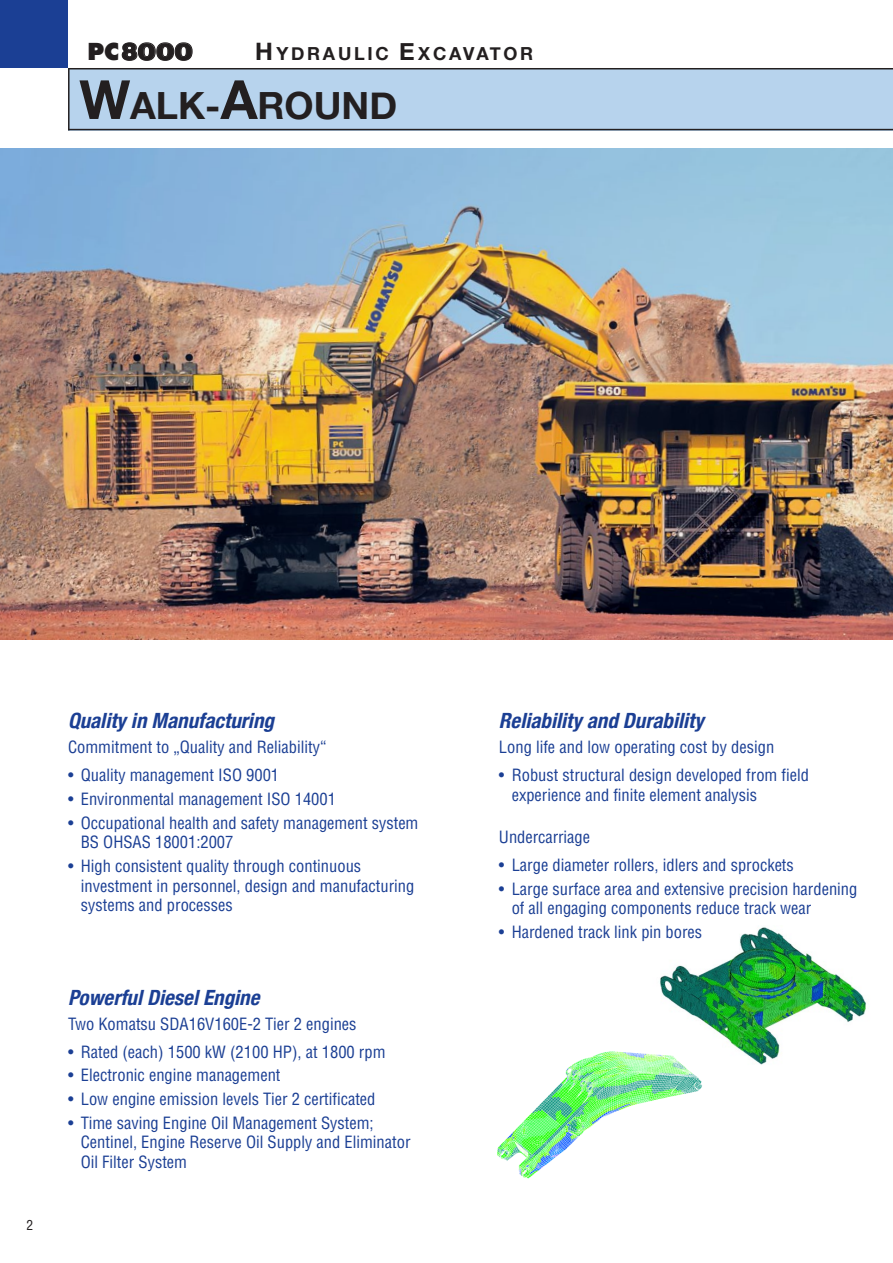
<style>
.page{position:relative;width:893px;height:1263px;background:#fff}
.page>*{position:absolute;margin:0;border:0;box-sizing:border-box;transform-origin:0 0}
.t1{font:700 37.5px "Helvetica Neue";color:#231f20}
.t2{font:900 24px "Helvetica LT";color:#231f20}
.t3{font:italic 700 condensed 21px "Helvetica Neue";color:#1b3f94}
.t4{font:700 18px "Helvetica Neue";letter-spacing:.15em;color:#231f20}
.t5{font:condensed 16.5px/19.5px "Helvetica LT Std";color:#1b3f94}
.t6{font:condensed 13.5px "Helvetica LT Std";color:#231f20}
.s1{font-family:"Futura Com";font-weight:800;font-size:22.8px}
.s2{font-size:54px}
.s3{font-size:24px}
</style>
<div class="page">
<div style="left:0;top:0;width:68px;height:68px;background:#1b3f94"></div>
<div style="left:68px;top:68px;width:825px;height:62px;background:#b7d3ed"></div>
<hr style="left:68px;top:68px;width:825px;height:1px;background:#231f20">
<hr style="left:68px;top:68px;width:2px;height:62px;background:#231f20">
<hr style="left:68px;top:129px;width:825px;height:1px;background:#231f20">
<svg style="left:122px;top:42px;width:71px;height:19px"></svg>
<img style="left:660px;top:927px;width:206px;height:138px">
<img style="left:0;top:149px;width:893px;height:490px">
<div style="left:480px;top:1040px;width:242px;height:148px;background:#fff"></div>
<img style="left:497px;top:1051px;width:205px;height:128px">
<h2 class="t2" style="left:87px;top:36px;width:107px"><span class="s1">PC</span>8000</h2>
<h1 class="t1" style="left:79px;top:82px;width:319px"><span class="s2">W</span>ALK-<span class="s2">A</span>ROUND</h1>
<p class="t4" style="left:255px;top:43px;width:280px"><span class="s3">H</span>YDRAULIC <span class="s3">E</span>XCAVATOR</p>
<p class="t6" style="left:27px;top:1217px;width:8px">2</p>
<p class="t3" style="left:68px;top:708px;width:213px">Qualityin Manufacturing</p>
<p class="t5" style="left:68px;top:737px;width:260px">Commitment to „Quality and Reliability“</p>
<p class="t5" style="left:68px;top:765px;width:213px">• Quality management ISO 9001</p>
<p class="t5" style="left:68px;top:789px;width:270px">• Environmental management ISO 14001</p>
<p class="t5" style="left:81px;top:813px;width:339px;text-indent:-13px">• Occupational health and safety management system<br>BS OHSAS 18001:2007</p>
<p class="t5" style="left:81px;top:856px;width:335px;text-indent:-13px">• High consistent quality through continuous investment in personnel, design and manufacturing systems and processes</p>
<p class="t3" style="left:68px;top:984px;width:198px">PowerfulDieselEngine</p>
<p class="t5" style="left:68px;top:1014px;width:290px">Two Komatsu SDA16V160E-2 Tier 2 engines</p>
<p class="t5" style="left:68px;top:1042px;width:319px">• Rated (each) 1500 kW (2100 HP), at 1800 rpm</p>
<p class="t5" style="left:68px;top:1065px;width:214px">• Electronic engine management</p>
<p class="t5" style="left:68px;top:1089px;width:309px">• Low engine emission levels Tier 2 certificated</p>
<p class="t5" style="left:81px;top:1113px;width:331px;text-indent:-13px">• Time saving Engine Oil Management System;<br>Centinel, Engine Reserve Oil Supply and Eliminator<br>Oil Filter System</p>
<p class="t3" style="left:499px;top:708px;width:212px">Reliabilityand Durability</p>
<p class="t5" style="left:499px;top:737px;width:277px">Long life and low operating cost by design</p>
<p class="t5" style="left:512px;top:765px;width:299px;text-indent:-13px">• Robust structural design developed from field experience and finite element analysis</p>
<p class="t5" style="left:499px;top:827px;width:93px">Undercarriage</p>
<p class="t5" style="left:499px;top:855px;width:296px">• Large diameter rollers, idlers and sprockets</p>
<p class="t5" style="left:512px;top:879px;width:347px;text-indent:-13px">• Large surface area and extensive precision hardening of all engaging components reduce track wear</p>
<p class="t5" style="left:499px;top:922px;width:205px">• Hardened track link pin bores</p>
</div>
